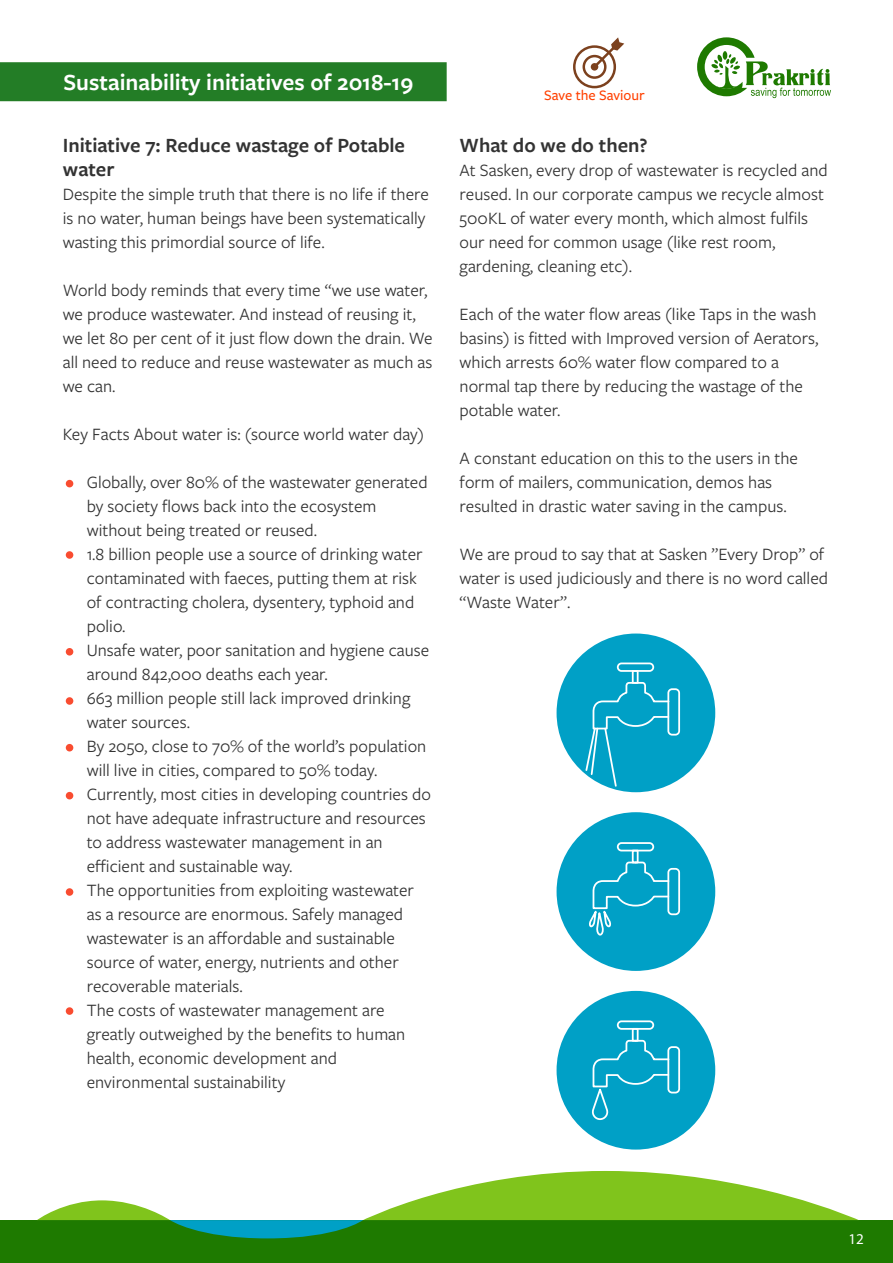
<style>
.page{position:relative;width:893px;height:1263px;background:#fff}
.page>*{position:absolute;margin:0;border:0;box-sizing:border-box;transform-origin:0 0}
.t1{font:600 24px "Freight Sans Pro";color:#fff}
.t2{font:600 21px/24px "Freight Sans Pro";color:#333}
.t3{font:18px/24px "Freight Sans Pro";color:#333}
.t4{font:500 15px "Freight Sans Pro";color:#ff4000}
.t5{font:15px "Myriad Pro";color:#fff}
</style>
<div class="page">
<div style="left:0;top:1220px;width:893px;height:43px;background:#1e7a00"></div>
<div style="left:66px;top:480px;width:7px;height:7px;background:#f94c30;border-radius:50%"></div>
<div style="left:66px;top:551px;width:7px;height:8px;background:#f94c30;border-radius:50%"></div>
<div style="left:66px;top:648px;width:7px;height:7px;background:#f94c30;border-radius:50%"></div>
<div style="left:66px;top:697px;width:7px;height:8px;background:#f94c30;border-radius:50%"></div>
<div style="left:66px;top:744px;width:7px;height:7px;background:#f94c30;border-radius:50%"></div>
<div style="left:66px;top:792px;width:7px;height:7px;background:#f94c30;border-radius:50%"></div>
<div style="left:66px;top:888px;width:7px;height:8px;background:#f94c30;border-radius:50%"></div>
<div style="left:66px;top:1007px;width:7px;height:8px;background:#f94c30;border-radius:50%"></div>
<div style="left:557px;top:633px;width:158px;height:159px;background:#00a0c6;border-radius:50%"></div>
<div style="left:557px;top:812px;width:158px;height:159px;background:#00a0c6;border-radius:50%"></div>
<div style="left:557px;top:991px;width:158px;height:158px;background:#00a0c6;border-radius:50%"></div>
<svg style="left:37px;top:1171px;width:822px;height:67px"></svg>
<div style="left:617px;top:1020px;width:37px;height:10px;border:2px solid #fff;border-radius:4px"></div>
<div style="left:667px;top:1046px;width:13px;height:47px;border:2px solid #fff;border-radius:4px"></div>
<div style="left:632px;top:1028px;width:7px;height:14px;border:2px solid #fff"></div>
<svg style="left:592px;top:1039px;width:78px;height:81px"></svg>
<div style="left:617px;top:842px;width:37px;height:9px;border:2px solid #fff;border-radius:4px"></div>
<div style="left:667px;top:868px;width:13px;height:47px;border:2px solid #fff;border-radius:4px"></div>
<div style="left:632px;top:850px;width:7px;height:13px;border:2px solid #fff"></div>
<svg style="left:589px;top:861px;width:81px;height:75px"></svg>
<div style="left:617px;top:662px;width:37px;height:10px;border:2px solid #fff;border-radius:4px"></div>
<div style="left:667px;top:688px;width:13px;height:47px;border:2px solid #fff;border-radius:4px"></div>
<div style="left:632px;top:670px;width:7px;height:14px;border:2px solid #fff"></div>
<svg style="left:584px;top:681px;width:86px;height:107px"></svg>
<div style="left:0;top:62px;width:447px;height:39px;background:#237d26"></div>
<svg style="left:697px;top:37px;width:134px;height:61px"></svg>
<svg style="left:591px;top:37px;width:33px;height:33px"></svg>
<div style="left:582px;top:55px;width:24px;height:24px;border:3px solid #7c411e;border-radius:50%"></div>
<div style="left:573px;top:45px;width:43px;height:43px;border:3px solid #7c411e;border-radius:50%"></div>
<h1 class="t1" style="left:63px;top:65px;width:351px">Sustainability initiatives of 2018-19</h1>
<p class="t2" style="left:63px;top:133px;width:344px">Initiative 7: Reduce wastage of Potable water</p>
<p class="t3" style="left:63px;top:182px;width:368px">Despite the simple truth that there is no life if there is no water, human beings have been systematically wasting this primordial source of life.</p>
<p class="t3" style="left:63px;top:278px;width:371px">World body reminds that every time “we use water, we produce wastewater. And instead of reusing it, we let 80 per cent of it just flow down the drain. We all need to reduce and reuse wastewater as much as we can.</p>
<p class="t3" style="left:63px;top:422px;width:363px">Key Facts About water is: (source world water day)</p>
<p class="t3" style="left:87px;top:470px;width:346px">Globally, over 80% of the wastewater generated by society flows back into the ecosystem without being treated or reused.<br>1.8 billion people use a source of drinking water contaminated with faeces, putting them at risk of contracting cholera, dysentery, typhoid and polio.<br>Unsafe water, poor sanitation and hygiene cause around 842,000 deaths each year.<br>663 million people still lack improved drinking water sources.<br>By 2050, close to 70% of the world’s population will live in cities, compared to 50% today.<br>Currently, most cities in developing countries do not have adequate infrastructure and resources to address wastewater management in an efficient and sustainable way.<br>The opportunities from exploiting wastewater as a resource are enormous. Safely managed wastewater is an affordable and sustainable source of water, energy, nutrients and other recoverable materials.<br>The costs of wastewater management are greatly outweighed by the benefits to human health, economic development and environmental sustainability</p>
<p class="t4" style="left:544px;top:85px;width:102px">Save the Saviour</p>
<p class="t2" style="left:460px;top:133px;width:190px">What do we do then?</p>
<p class="t3" style="left:460px;top:158px;width:370px">At Sasken, every drop of wastewater is recycled and reused. In our corporate campus we recycle almost 500KL of water every month, which almost fulfils our need for common usage (like rest room, gardening, cleaning etc).</p>
<p class="t3" style="left:460px;top:302px;width:360px">Each of the water flow areas (like Taps in the wash basins) is fitted with Improved version of Aerators, which arrests 60% water flow compared to a normal tap there by reducing the wastage of the potable water.</p>
<p class="t3" style="left:460px;top:446px;width:340px">A constant education on this to the users in the form of mailers, communication, demos has resulted in drastic water saving in the campus.</p>
<p class="t3" style="left:460px;top:542px;width:370px">We are proud to say that at Sasken ”Every Drop” of water is used judiciously and there is no word called “Waste Water”.</p>
<p class="t5" style="left:848px;top:1230px;width:17px">12</p>
</div>
